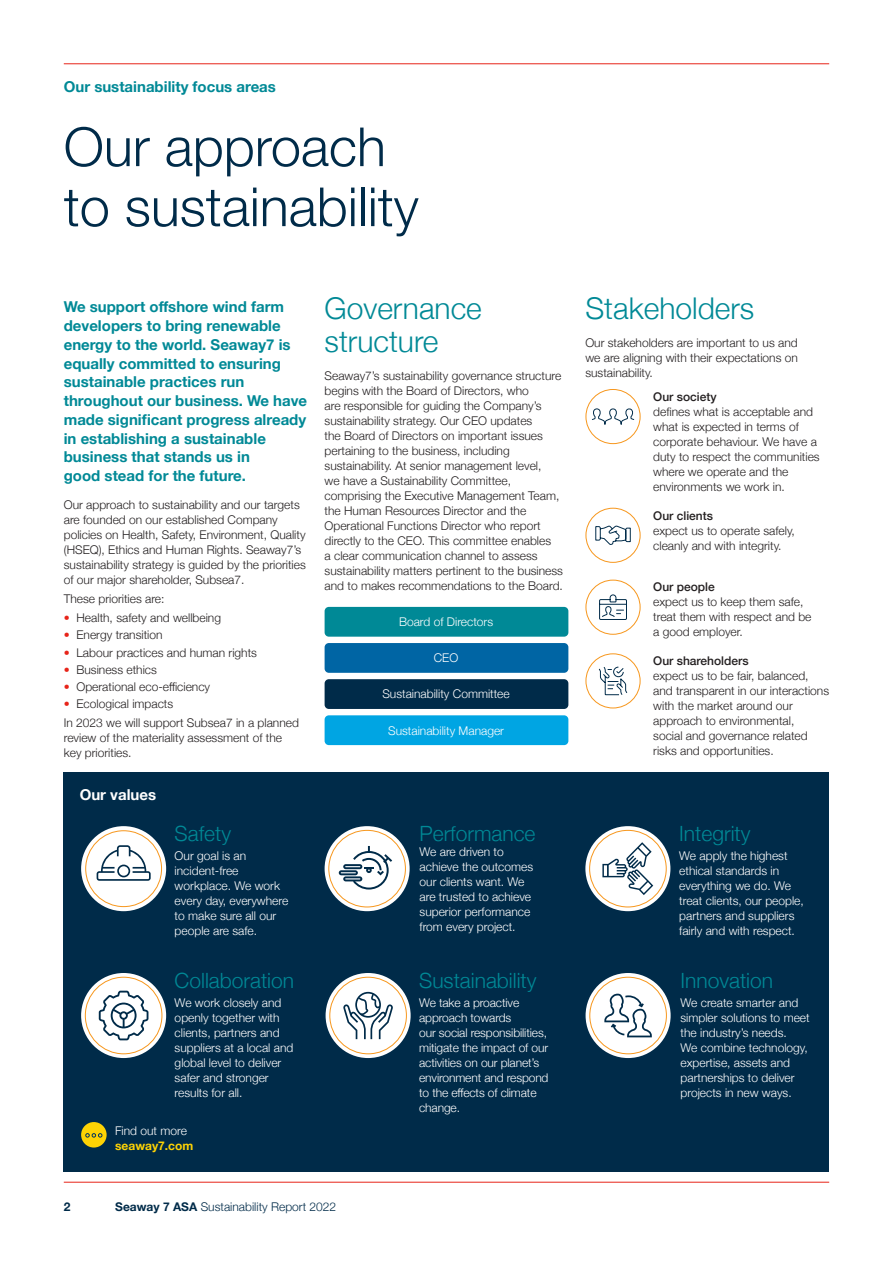
<style>
.page{position:relative;width:893px;height:1263px;background:#fff}
.page>*{position:absolute;margin:0;border:0;box-sizing:border-box;transform-origin:0 0}
.Page-Title{font:300 54px/60px "Helvetica Neue";color:#002b49}
.Heading_Space_After{font:300 30px/33px "Helvetica Neue";color:#008996}
.Case-Study-Heading-2{font:300 21px "Helvetica Neue";color:#008996}
.Introduction_Space_A{font:700 15px/18.8px "Helvetica Neue";color:#008996}
.Running-Header{font:700 15px "Helvetica Neue";color:#008996}
.Running-Header-2{font:700 15px "Helvetica Neue";color:#fff}
.Bodytext{font:300 12px/15px "Helvetica Neue";color:#231f20}
.Bodytext-2{font:300 12px/15px "Helvetica Neue";color:#fff}
.Bodytext_Space_After{font:300 12px/15px "Helvetica Neue";color:#231f20;text-align:justify}
.HIerachy_c{font:300 12px "Helvetica Neue";color:#fff}
.Heading-2{font:500 12px "Helvetica Neue";color:#231f20}
.t1{font:300 12px "Helvetica Neue";color:#002b49}
.Page-Reference{font:300 12px "Helvetica Neue";color:#fff}
.Page-Reference-2{font:700 12px "Helvetica Neue";color:#fed304}
.t2{font:700 12px "Helvetica Neue";color:#002b49}
.s1{color:#e72419}
.s2{font-weight:700}
</style>
<div class="page">
<div style="left:325px;top:607px;width:243px;height:30px;background:#008996;border-radius:4px"></div>
<div style="left:325px;top:643px;width:243px;height:30px;background:#0065a4;border-radius:4px"></div>
<div style="left:325px;top:679px;width:243px;height:30px;background:#002b49;border-radius:4px"></div>
<div style="left:325px;top:715px;width:243px;height:30px;background:#00a5e3;border-radius:4px"></div>
<div style="left:586px;top:389px;width:54px;height:55px;border:1px solid #f7971d;border-radius:50%"></div>
<div style="left:586px;top:580px;width:54px;height:55px;border:1px solid #f7971d;border-radius:50%"></div>
<svg style="left:599px;top:594px;width:28px;height:26px"></svg>
<svg style="left:592px;top:408px;width:43px;height:17px"></svg>
<div style="left:586px;top:508px;width:54px;height:55px;border:1px solid #f7971d;border-radius:50%"></div>
<svg style="left:595px;top:525px;width:36px;height:20px"></svg>
<div style="left:586px;top:653px;width:54px;height:55px;border:1px solid #f7971d;border-radius:50%"></div>
<svg style="left:598px;top:666px;width:30px;height:30px"></svg>
<div style="left:64px;top:772px;width:765px;height:399px;background:#002b49"></div>
<div style="left:81px;top:826px;width:85px;height:85px;background:#fff;border-radius:50%"></div>
<div style="left:85px;top:830px;width:77px;height:77px;border:1px solid #f7971d;border-radius:50%"></div>
<svg style="left:97px;top:845px;width:54px;height:36px"></svg>
<div style="left:325px;top:826px;width:85px;height:85px;background:#fff;border-radius:50%"></div>
<div style="left:328px;top:830px;width:78px;height:77px;border:1px solid #f7971d;border-radius:50%"></div>
<svg style="left:339px;top:846px;width:53px;height:43px"></svg>
<svg style="left:585px;top:826px;width:85px;height:85px;background:#faf4ee"></svg>
<div style="left:589px;top:830px;width:78px;height:77px;border:1px solid #f7971d;border-radius:50%"></div>
<svg style="left:602px;top:842px;width:51px;height:53px;background:#d0d8dd"></svg>
<svg style="left:81px;top:973px;width:85px;height:85px;background:#faf6ef"></svg>
<div style="left:85px;top:977px;width:77px;height:77px;border:1px solid #f7971d;border-radius:50%"></div>
<svg style="left:99px;top:991px;width:49px;height:49px;background:#c6cfd6"></svg>
<div style="left:586px;top:973px;width:85px;height:85px;background:#fff;border-radius:50%"></div>
<div style="left:589px;top:977px;width:78px;height:77px;border:1px solid #f7971d;border-radius:50%"></div>
<svg style="left:604px;top:994px;width:48px;height:43px"></svg>
<div style="left:326px;top:973px;width:85px;height:85px;background:#fff;border-radius:50%"></div>
<div style="left:329px;top:977px;width:78px;height:77px;border:1px solid #f7971d;border-radius:50%"></div>
<svg style="left:343px;top:992px;width:50px;height:47px"></svg>
<div style="left:81px;top:1122px;width:26px;height:25px;background:#fed304;border-radius:50%"></div>
<svg style="left:85px;top:1133px;width:17px;height:4px"></svg>
<hr style="left:64px;top:63px;width:765px;height:1px;background:#e72419">
<hr style="left:64px;top:1182px;width:765px;height:1px;background:#e72419">
<p class="Running-Header" style="left:64px;top:74px;width:214px">Our sustainability focus areas</p>
<p class="Page-Title" style="left:64px;top:113px;width:356px">Our approach to sustainability</p>
<p class="Introduction_Space_A" style="left:64px;top:298px;width:245px">We support offshore wind farm developers to bring renewable energy to the world. Seaway7 is equally committed to ensuring sustainable practices run throughout our business. We have made significant progress already in establishing a sustainable business that stands us in<br>good stead for the future.</p>
<p class="Bodytext" style="left:64px;top:496px;width:244px">Our approach to sustainability and our targets are founded on our established Company policies on Health, Safety, Environment, Quality (HSEQ), Ethics and Human Rights. Seaway7’s sustainability strategy is guided by the priorities of our major shareholder, Subsea7.</p>
<p class="Bodytext" style="left:64px;top:590px;width:102px">These priorities are:</p>
<p class="Bodytext" style="left:64px;top:610px;width:159px"><span class="s1">•</span> Health, safety and wellbeing</p>
<p class="Bodytext" style="left:64px;top:627px;width:100px"><span class="s1">•</span> Energy transition</p>
<p class="Bodytext" style="left:64px;top:644px;width:195px"><span class="s1">•</span> Labour practices and human rights</p>
<p class="Bodytext" style="left:64px;top:661px;width:95px"><span class="s1">•</span> Business ethics</p>
<p class="Bodytext" style="left:64px;top:678px;width:148px"><span class="s1">•</span> Operational eco-efficiency</p>
<p class="Bodytext" style="left:64px;top:695px;width:111px"><span class="s1">•</span> Ecological impacts</p>
<p class="Bodytext" style="left:64px;top:715px;width:237px">In 2023 we will support Subsea7 in a planned review of the materiality assessment of the key priorities.</p>
<p class="Running-Header-2" style="left:80px;top:782px;width:78px">Our values</p>
<p class="Case-Study-Heading-2" style="left:175px;top:817px;width:58px">Safety</p>
<p class="Bodytext-2" style="left:175px;top:848px;width:115px">Our goal is an incident-free workplace. We work every day, everywhere to make sure all our people are safe.</p>
<p class="Case-Study-Heading-2" style="left:175px;top:963px;width:121px">Collaboration</p>
<p class="Bodytext-2" style="left:175px;top:994px;width:120px">We work closely and openly together with clients, partners and suppliers at a local and global level to deliver safer and stronger results for all.</p>
<p class="Page-Reference" style="left:115px;top:1121px;width:73px">Find out more</p>
<p class="Page-Reference-2" style="left:115px;top:1136px;width:80px">seaway7.com</p>
<p class="Heading_Space_After" style="left:325px;top:290px;width:159px">Governance structure</p>
<p class="Bodytext" style="left:325px;top:367px;width:240px">Seaway7’s sustainability governance structure begins with the Board of Directors, who<br>are responsible for guiding the Company’s sustainability strategy. Our CEO updates<br>the Board of Directors on important issues pertaining to the business, including sustainability. At senior management level,<br>we have a Sustainability Committee, comprising the Executive Management Team, the Human Resources Director and the Operational Functions Director who report directly to the CEO. This committee enables<br>a clear communication channel to assess sustainability matters pertinent to the business and to makes recommendations to the Board.</p>
<p class="HIerachy_c" style="left:399px;top:612px;width:96px">Board of Directors</p>
<p class="HIerachy_c" style="left:434px;top:648px;width:26px">CEO</p>
<p class="HIerachy_c" style="left:382px;top:684px;width:129px">Sustainability Committee</p>
<p class="HIerachy_c" style="left:388px;top:720px;width:117px">Sustainability Manager</p>
<p class="Case-Study-Heading-2" style="left:420px;top:817px;width:117px">Performance</p>
<p class="Bodytext-2" style="left:420px;top:843px;width:115px">We are driven to achieve the outcomes our clients want. We are trusted to achieve superior performance from every project.</p>
<p class="Case-Study-Heading-2" style="left:419px;top:963px;width:119px">Sustainability</p>
<p class="Bodytext-2" style="left:419px;top:994px;width:131px">We take a proactive approach towards<br>our social responsibilities, mitigate the impact of our activities on our planet’s environment and respond to the effects of climate change.</p>
<p class="t2" style="left:64px;top:1197px;width:8px">2</p>
<p class="t1" style="left:115px;top:1197px;width:222px"><span class="s2">Seaway 7 ASA</span> Sustainability Report 2022</p>
<p class="Heading_Space_After" style="left:585px;top:290px;width:170px">Stakeholders</p>
<p class="Bodytext_Space_After" style="left:585px;top:334px;width:214px">Our stakeholders are important to us and we are aligning with their expectations on sustainability.</p>
<p class="Heading-2" style="left:653px;top:387px;width:65px">Our society</p>
<p class="Bodytext" style="left:653px;top:403px;width:168px">defines what is acceptable and what is expected in terms of corporate behaviour. We have a duty to respect the communities where we operate and the environments we work in.</p>
<p class="Heading-2" style="left:653px;top:506px;width:61px">Our clients</p>
<p class="Bodytext" style="left:653px;top:522px;width:143px">expect us to operate safely, cleanly and with integrity.</p>
<p class="Heading-2" style="left:653px;top:577px;width:63px">Our people</p>
<p class="Bodytext" style="left:653px;top:594px;width:160px">expect us to keep them safe, treat them with respect and be a good employer.</p>
<p class="Heading-2" style="left:653px;top:651px;width:97px">Our shareholders</p>
<p class="Bodytext" style="left:653px;top:667px;width:177px">expect us to be fair, balanced, and transparent in our interactions with the market around our approach to environmental,<br>social and governance related risks and opportunities.</p>
<p class="Case-Study-Heading-2" style="left:679px;top:817px;width:73px">Integrity</p>
<p class="Bodytext-2" style="left:679px;top:848px;width:126px">We apply the highest ethical standards in everything we do. We treat clients, our people, partners and suppliers fairly and with respect.</p>
<p class="Case-Study-Heading-2" style="left:680px;top:963px;width:94px">Innovation</p>
<p class="Bodytext-2" style="left:680px;top:994px;width:131px">We create smarter and simpler solutions to meet the industry’s needs.<br>We combine technology, expertise, assets and partnerships to deliver projects in new ways.</p>
</div>
